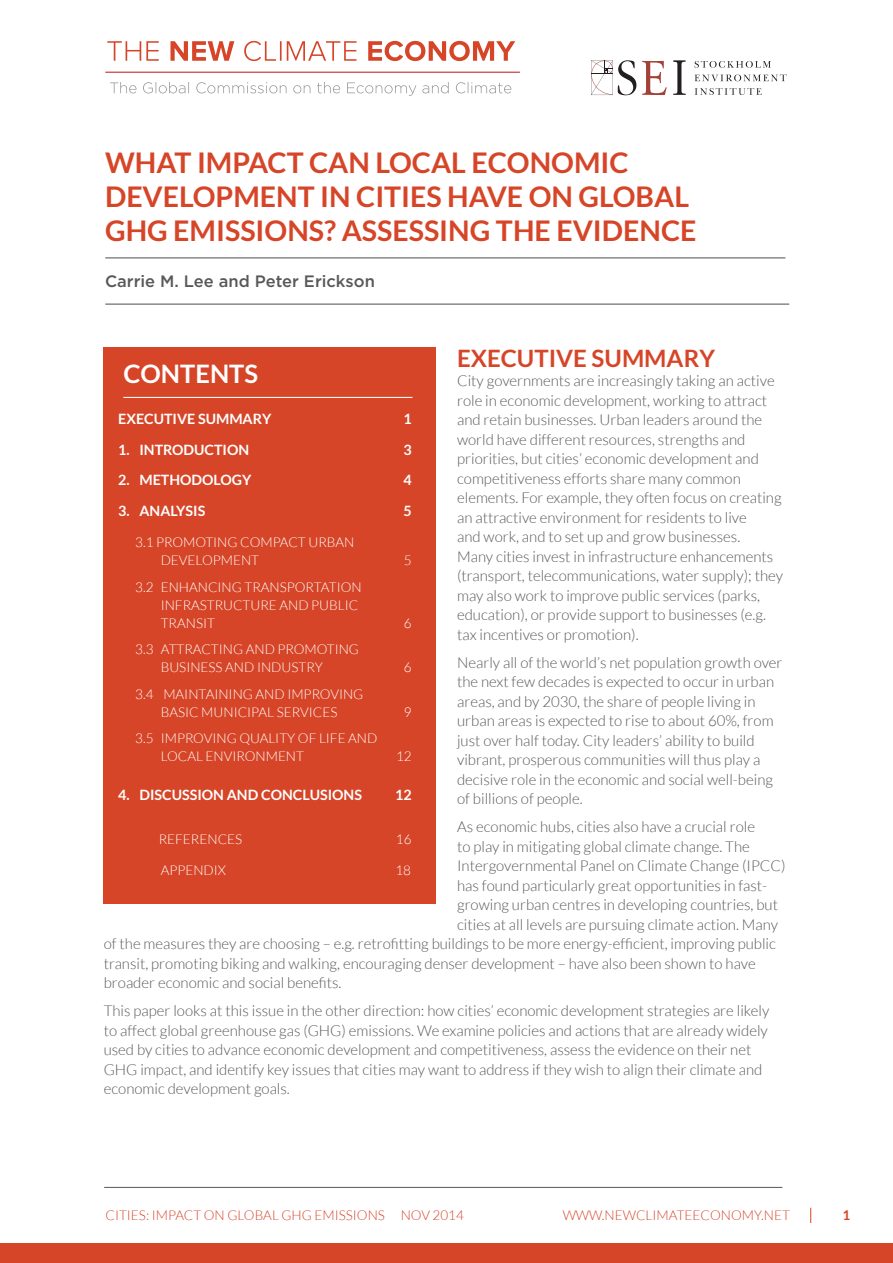
<style>
.page{position:relative;width:893px;height:1263px;background:#fff}
.page>*{position:absolute;margin:0;border:0;box-sizing:border-box;transform-origin:0 0}
.t1{font:700 28.5px/34.2px "Lato";color:#d64527}
.t2{font:700 25.5px "Lato";color:#fff}
.t3{font:700 24px "Lato";color:#d64527}
.t4{font:500 16.5px "Gotham";color:#57585a}
.t5{font:300 15px/19.5px "Lato";color:#57585a}
.t6{font:700 14.25px "Lato";color:#fff}
.t7{font:300 13.5px/18px "Lato";color:#fff}
.t8{font:300 13.5px "Lato";color:#d64527}
.t9{font:700 13.5px "Lato";color:#d64527}
</style>
<div class="page">
<div style="left:0;top:1243px;width:893px;height:20px;background:#d64527"></div>
<hr style="left:104px;top:1187px;width:678px;height:1px;background:#57585a">
<svg style="left:810px;top:1208px;width:1px;height:15px"></svg>
<svg style="left:107px;top:41px;width:408px;height:20px"></svg>
<hr style="left:105px;top:72px;width:415px;height:1px;background:#c62a28">
<svg style="left:110px;top:82px;width:401px;height:14px"></svg>
<hr style="left:105px;top:257px;width:680px;height:1px;background:#57585a">
<hr style="left:105px;top:304px;width:684px;height:1px;background:#57585a">
<svg style="left:694px;top:61px;width:77px;height:7px"></svg>
<svg style="left:694px;top:75px;width:93px;height:20px"></svg>
<svg style="left:673px;top:60px;width:13px;height:35px"></svg>
<svg style="left:591px;top:60px;width:45px;height:35px"></svg>
<svg style="left:642px;top:61px;width:25px;height:34px"></svg>
<div style="left:104px;top:347px;width:332px;height:557px;background:#d64527"></div>
<hr style="left:123px;top:397px;width:289px;height:1px;background:#fff">
<h1 class="t1" style="left:105px;top:145px;width:593px">WHAT IMPACT CAN LOCAL ECONOMIC<br>DEVELOPMENT IN CITIES HAVE ON GLOBAL<br>GHG EMISSIONS? ASSESSING THE EVIDENCE</h1>
<p class="t4" style="left:105px;top:270px;width:271px">Carrie M. Lee and Peter Erickson</p>
<h3 class="t3" style="left:457px;top:344px;width:259px">EXECUTIVE SUMMARY</h3>
<p class="t5" style="left:457px;top:371px;width:327px">City governments are increasingly taking an active role in economic development, working to attract and retain businesses. Urban leaders around the world have different resources, strengths and priorities, but cities’ economic development and competitiveness efforts share many common elements. For example, they often focus on creating an attractive environment for residents to live<br>and work, and to set up and grow businesses.<br>Many cities invest in infrastructure enhancements (transport, telecommunications, water supply); they may also work to improve public services (parks, education), or provide support to businesses (e.g. tax incentives or promotion).</p>
<p class="t5" style="left:457px;top:653px;width:327px">Nearly all of the world’s net population growth over the next few decades is expected to occur in urban areas, and by 2030, the share of people living in urban areas is expected to rise to about 60%, from just over half today. City leaders’ ability to build vibrant, prosperous communities will thus play a decisive role in the economic and social well-being of billions of people.</p>
<p class="t5" style="left:457px;top:817px;width:299px">As economic hubs, cities also have a crucial role</p>
<p class="t5" style="left:457px;top:837px;width:294px">to play in mitigating global climate change. The</p>
<p class="t5" style="left:457px;top:856px;width:330px">Intergovernmental Panel on Climate Change (IPCC)</p>
<p class="t5" style="left:457px;top:876px;width:312px">has found particularly great opportunities in fast-</p>
<p class="t5" style="left:457px;top:895px;width:322px">growing urban centres in developing countries, but</p>
<p class="t5" style="left:457px;top:915px;width:322px">cities at all levels are pursuing climate action. Many</p>
<p class="t5" style="left:104px;top:934px;width:674px">of the measures they are choosing – e.g. retrofitting buildings to be more energy-efficient, improving public</p>
<p class="t5" style="left:104px;top:954px;width:653px">transit, promoting biking and walking, encouraging denser development – have also been shown to have</p>
<p class="t5" style="left:104px;top:973px;width:239px">broader economic and social benefits.</p>
<p class="t5" style="left:104px;top:1001px;width:667px">This paper looks at this issue in the other direction: how cities’ economic development strategies are likely to affect global greenhouse gas (GHG) emissions. We examine policies and actions that are already widely used by cities to advance economic development and competitiveness, assess the evidence on their net GHG impact, and identify key issues that cities may want to address if they wish to align their climate and economic development goals.</p>
<h2 class="t2" style="left:124px;top:359px;width:136px">CONTENTS</h2>
<p class="t6" style="left:118px;top:411px;width:155px">EXECUTIVE SUMMARY</p>
<p class="t6" style="left:403px;top:411px;width:10px">1</p>
<p class="t6" style="left:118px;top:441px;width:133px">1. INTRODUCTION</p>
<p class="t6" style="left:403px;top:441px;width:10px">3</p>
<p class="t6" style="left:118px;top:472px;width:135px">2. METHODOLOGY</p>
<p class="t6" style="left:403px;top:472px;width:10px">4</p>
<p class="t6" style="left:118px;top:503px;width:89px">3. ANALYSIS</p>
<p class="t6" style="left:403px;top:503px;width:10px">5</p>
<p class="t7" style="left:161px;top:533px;width:195px;text-indent:-26px">3.1 PROMOTING COMPACT URBAN<br>DEVELOPMENT</p>
<p class="t7" style="left:404px;top:551px;width:9px">5</p>
<p class="t7" style="left:161px;top:578px;width:203px;text-indent:-26px">3.2 ENHANCING TRANSPORTATION<br>INFRASTRUCTURE AND PUBLIC<br>TRANSIT</p>
<p class="t7" style="left:404px;top:614px;width:9px">6</p>
<p class="t7" style="left:161px;top:640px;width:200px;text-indent:-26px">3.3 ATTRACTING AND PROMOTING<br>BUSINESS AND INDUSTRY</p>
<p class="t7" style="left:404px;top:658px;width:9px">6</p>
<p class="t7" style="left:135px;top:685px;width:230px;text-align:center">3.4 MAINTAINING AND IMPROVING<br>BASIC MUNICIPAL SERVICES</p>
<p class="t7" style="left:404px;top:703px;width:9px">9</p>
<p class="t7" style="left:161px;top:729px;width:218px;text-indent:-26px">3.5 IMPROVING QUALITY OF LIFE AND<br>LOCAL ENVIRONMENT</p>
<p class="t7" style="left:396px;top:747px;width:17px">12</p>
<p class="t6" style="left:118px;top:787px;width:245px">4. DISCUSSION AND CONCLUSIONS</p>
<p class="t6" style="left:395px;top:787px;width:18px">12</p>
<p class="t7" style="left:159px;top:830px;width:85px">REFERENCES</p>
<p class="t7" style="left:396px;top:830px;width:17px">16</p>
<p class="t7" style="left:161px;top:861px;width:67px">APPENDIX</p>
<p class="t7" style="left:395px;top:861px;width:17px">18</p>
<p class="t8" style="left:106px;top:1208px;width:360px">CITIES: IMPACT ON GLOBAL GHG EMISSIONS NOV 2014</p>
<p class="t8" style="left:563px;top:1208px;width:229px">WWW.NEWCLIMATEECONOMY.NET</p>
<p class="t9" style="left:843px;top:1207px;width:9px">1</p>
</div>
